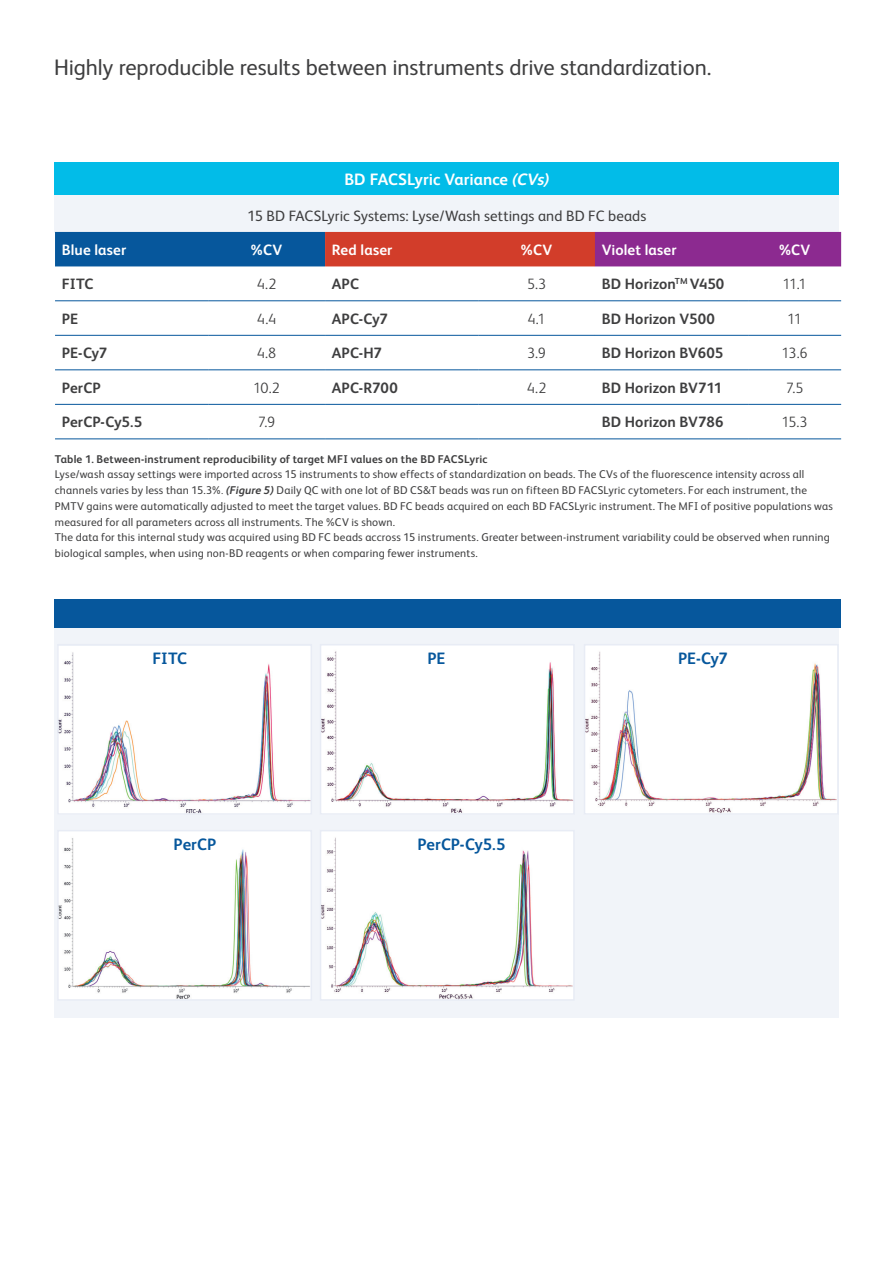
<style>
.page{position:relative;width:893px;height:1263px;background:#fff}
.page>*{position:absolute;margin:0;border:0;box-sizing:border-box;transform-origin:0 0}
.t1{font:22.5px "FS Albert Pro";letter-spacing:-.005em;color:#3e3e3f}
.t2{font:700 16.5px "FS Albert Pro";letter-spacing:-.005em;color:#06579c}
.t3{font:700 16.5px "FS Albert Pro";color:#fff}
.t4{font:700 15px "FS Albert Pro";letter-spacing:.005em;color:#3e3e3f}
.t5{font:15px "FS Albert Pro";letter-spacing:.005em;color:#3e3e3f}
.t6{font:300 15px "FS Albert Pro";letter-spacing:-.07em;color:#3e3e3f}
.t7{font:700 15px "FS Albert Pro";letter-spacing:.01em;color:#fff}
.t8{font:11.25px/15.8px "FS Albert Pro";letter-spacing:.015em;color:#3e3e3f}
.t9{font:700 11.25px "FS Albert Pro";letter-spacing:.015em;color:#3e3e3f}
.s1{font-style:italic}
.s2{font-weight:300}
.s3{font-weight:700;font-style:italic}
</style>
<div class="page">
<div style="left:54px;top:602px;width:785px;height:415px;background:#f1f4f9"></div>
<div style="left:55px;top:162px;width:784px;height:34px;background:#02bce8"></div>
<div style="left:55px;top:196px;width:784px;height:37px;background:#f1f4f9"></div>
<hr style="left:55px;top:301px;width:153px;height:1px;background:#06579c">
<hr style="left:208px;top:301px;width:117px;height:1px;background:#06579c">
<hr style="left:55px;top:335px;width:153px;height:1px;background:#06579c">
<hr style="left:208px;top:335px;width:117px;height:1px;background:#06579c">
<hr style="left:55px;top:370px;width:153px;height:1px;background:#06579c">
<hr style="left:208px;top:370px;width:117px;height:1px;background:#06579c">
<hr style="left:55px;top:404px;width:153px;height:1px;background:#06579c">
<hr style="left:208px;top:404px;width:117px;height:1px;background:#06579c">
<hr style="left:55px;top:439px;width:153px;height:1px;background:#06579c">
<hr style="left:208px;top:439px;width:117px;height:1px;background:#06579c">
<hr style="left:325px;top:301px;width:153px;height:1px;background:#06579c">
<hr style="left:478px;top:301px;width:117px;height:1px;background:#06579c">
<hr style="left:325px;top:335px;width:153px;height:1px;background:#06579c">
<hr style="left:478px;top:335px;width:117px;height:1px;background:#06579c">
<hr style="left:325px;top:370px;width:153px;height:1px;background:#06579c">
<hr style="left:478px;top:370px;width:117px;height:1px;background:#06579c">
<hr style="left:325px;top:404px;width:153px;height:1px;background:#06579c">
<hr style="left:478px;top:404px;width:117px;height:1px;background:#06579c">
<hr style="left:325px;top:439px;width:153px;height:1px;background:#06579c">
<hr style="left:478px;top:439px;width:117px;height:1px;background:#06579c">
<svg style="left:55px;top:232px;width:786px;height:34px;background:#764071"></svg>
<hr style="left:595px;top:301px;width:153px;height:1px;background:#06579c">
<hr style="left:748px;top:301px;width:93px;height:1px;background:#06579c">
<hr style="left:595px;top:335px;width:153px;height:1px;background:#06579c">
<hr style="left:748px;top:335px;width:93px;height:1px;background:#06579c">
<hr style="left:595px;top:370px;width:153px;height:1px;background:#06579c">
<hr style="left:748px;top:370px;width:93px;height:1px;background:#06579c">
<hr style="left:595px;top:404px;width:153px;height:1px;background:#06579c">
<hr style="left:748px;top:404px;width:93px;height:1px;background:#06579c">
<hr style="left:595px;top:439px;width:153px;height:1px;background:#06579c">
<hr style="left:748px;top:439px;width:93px;height:1px;background:#06579c">
<img style="left:60px;top:647px;width:249px;height:165px">
<div style="left:57px;top:644px;width:255px;height:171px;border:2px solid #e8ecf5"></div>
<img style="left:323px;top:647px;width:249px;height:165px">
<div style="left:320px;top:644px;width:255px;height:171px;border:2px solid #e8ecf5"></div>
<img style="left:587px;top:647px;width:249px;height:165px">
<div style="left:584px;top:644px;width:255px;height:171px;border:2px solid #e8ecf5"></div>
<img style="left:60px;top:833px;width:249px;height:165px">
<div style="left:57px;top:830px;width:255px;height:171px;border:2px solid #e8ecf5"></div>
<img style="left:323px;top:833px;width:249px;height:165px">
<div style="left:320px;top:830px;width:255px;height:171px;border:2px solid #e8ecf5"></div>
<div style="left:55px;top:600px;width:786px;height:28px;background:#06579c"></div>
<h1 class="t1" style="left:54px;top:51px;width:659px">Highly reproducible results between instruments drive standardization.</h1>
<h2 class="t3" style="left:344px;top:168px;width:207px">BD FACSLyric Variance <span class="s1">(CVs)</span></h2>
<h3 class="t5" style="left:247px;top:205px;width:400px">15 BD FACSLyric Systems: Lyse/Wash settings and BD FC beads</h3>
<h3 class="t7" style="left:62px;top:239px;width:66px">Blue laser</h3>
<h3 class="t7" style="left:251px;top:239px;width:33px">%CV</h3>
<h3 class="t4" style="left:62px;top:274px;width:33px">FITC</h3>
<h3 class="t6" style="left:257px;top:274px;width:21px">4.2</h3>
<h3 class="t4" style="left:62px;top:308px;width:18px">PE</h3>
<h3 class="t6" style="left:257px;top:308px;width:21px">4.4</h3>
<h3 class="t4" style="left:62px;top:343px;width:47px">PE-Cy7</h3>
<h3 class="t6" style="left:257px;top:343px;width:21px">4.8</h3>
<h3 class="t4" style="left:62px;top:377px;width:40px">PerCP</h3>
<h3 class="t6" style="left:253px;top:377px;width:28px">10.2</h3>
<h3 class="t4" style="left:62px;top:412px;width:82px">PerCP-Cy5.5</h3>
<h3 class="t6" style="left:258px;top:412px;width:19px">7.9</h3>
<h3 class="t7" style="left:332px;top:239px;width:62px">Red laser</h3>
<h3 class="t7" style="left:521px;top:239px;width:33px">%CV</h3>
<h3 class="t4" style="left:332px;top:274px;width:29px">APC</h3>
<h3 class="t6" style="left:527px;top:274px;width:21px">5.3</h3>
<h3 class="t4" style="left:332px;top:308px;width:57px">APC-Cy7</h3>
<h3 class="t6" style="left:527px;top:308px;width:20px">4.1</h3>
<h3 class="t4" style="left:332px;top:343px;width:52px">APC-H7</h3>
<h3 class="t6" style="left:527px;top:343px;width:20px">3.9</h3>
<h3 class="t4" style="left:332px;top:377px;width:67px">APC-R700</h3>
<h3 class="t6" style="left:527px;top:377px;width:21px">4.2</h3>
<h3 class="t7" style="left:602px;top:239px;width:76px">Violet laser</h3>
<h3 class="t7" style="left:779px;top:239px;width:33px">%CV</h3>
<h3 class="t4" style="left:602px;top:274px;width:124px">BD Horizon<sup>TM</sup> V450</h3>
<h3 class="t6" style="left:782px;top:274px;width:26px">11.1</h3>
<h3 class="t4" style="left:602px;top:308px;width:115px">BD Horizon V500</h3>
<h3 class="t6" style="left:787px;top:308px;width:16px">11</h3>
<h3 class="t4" style="left:602px;top:343px;width:123px">BD Horizon BV605</h3>
<h3 class="t6" style="left:782px;top:343px;width:28px">13.6</h3>
<h3 class="t4" style="left:602px;top:377px;width:122px">BD Horizon BV711</h3>
<h3 class="t6" style="left:786px;top:377px;width:19px">7.5</h3>
<h3 class="t4" style="left:602px;top:412px;width:123px">BD Horizon BV786</h3>
<h3 class="t6" style="left:781px;top:412px;width:28px">15.3</h3>
<p class="t9" style="left:55px;top:451px;width:434px">Table 1. Between-instrument reproducibility of target MFI values on the BD FACSLyric</p>
<p class="t8" style="left:55px;top:466px;width:780px">Lyse/wash assay settings were imported across 15 instruments to show effects of standardization on beads. The CVs of the fluorescence intensity across all channels varies by less than 15.3%<span class="s2">.</span> <span class="s3">(Figure 5)</span> Daily QC with one lot of BD CS&amp;T beads was run on fifteen BD FACSLyric cytometers. For each instrument, the PMTV gains were automatically adjusted to meet the target values. BD FC beads acquired on each BD FACSLyric instrument. The MFI of positive populations was measured for all parameters across all instruments. The %CV is shown.<br>The data for this internal study was acquired using BD FC beads accross 15 instruments. Greater between-instrument variability could be observed when running biological samples, when using non-BD reagents or when comparing fewer instruments.</p>
<h2 class="t2" style="left:152px;top:647px;width:36px">FITC</h2>
<h2 class="t2" style="left:427px;top:647px;width:19px">PE</h2>
<h2 class="t2" style="left:678px;top:647px;width:51px">PE-Cy7</h2>
<h2 class="t2" style="left:174px;top:833px;width:44px">PerCP</h2>
<h2 class="t2" style="left:418px;top:833px;width:89px">PerCP-Cy5.5</h2>
</div>
